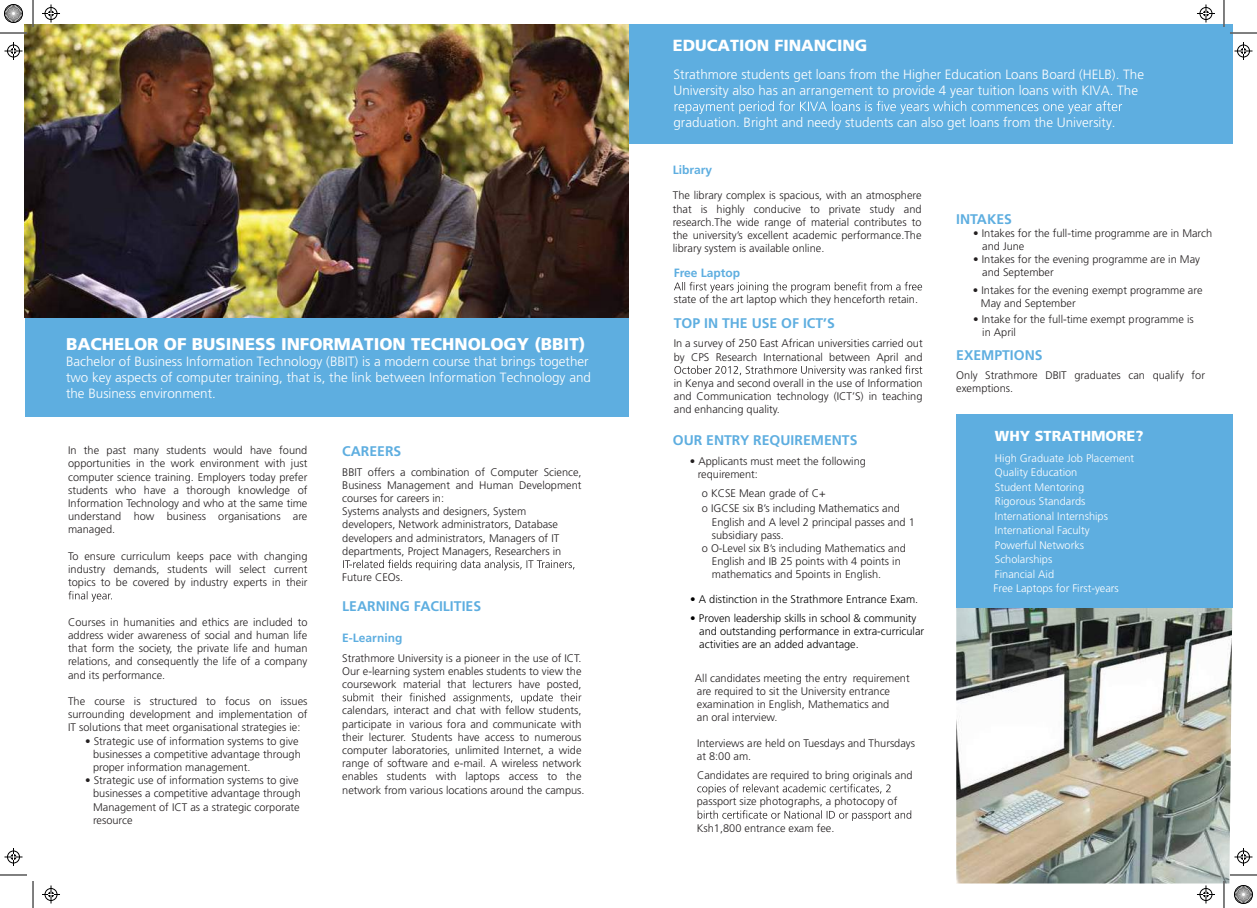
<style>
.page{position:relative;width:1257px;height:908px;background:#fff}
.page>*{position:absolute;margin:0;border:0;box-sizing:border-box;transform-origin:0 0}
.t1{font:900 17px "Frutiger LT Std";color:#fff}
.t2{font:900 16.1px "Frutiger LT Std";color:#fff}
.t3{font:900 14.5px "Frutiger LT Std";color:#fff}
.t4{font:700 14px "Frutiger LT Std";color:#5eaee0}
.t5{font:300 13.4px/16.1px "Frutiger LT Std";color:#fff}
.t6{font:700 12px "Frutiger LT Std";color:#5eaee0}
.t7{font:300 11px/13.2px "Frutiger LT Std";color:#231f20}
.t8{font:300 11px/14.5px "Frutiger LT Std";color:#fff}
.t9{font:300 11px/13.2px "Frutiger LT Std";color:#010101}
</style>
<div class="page">
<div style="left:24px;top:317px;width:604px;height:100px;background:#5eaee0"></div>
<img style="left:24px;top:24px;width:604px;height:293px">
<div style="left:629px;top:24px;width:603px;height:120px;background:#5eaee0"></div>
<svg style="left:68px;top:591px;width:44px;height:11px"></svg>
<svg style="left:343px;top:560px;width:231px;height:10px"></svg>
<svg style="left:343px;top:693px;width:238px;height:10px"></svg>
<svg style="left:674px;top:282px;width:248px;height:11px"></svg>
<svg style="left:674px;top:365px;width:248px;height:11px"></svg>
<svg style="left:697px;top:784px;width:193px;height:10px"></svg>
<svg style="left:697px;top:810px;width:214px;height:11px"></svg>
<img style="left:956px;top:608px;width:276px;height:275px">
<div style="left:956px;top:414px;width:276px;height:194px;background:#5eaee0"></div>
<hr style="left:0;top:32px;width:27px;height:2px;background:#fff">
<hr style="left:1230px;top:32px;width:27px;height:2px;background:#fff">
<hr style="left:1230px;top:874px;width:27px;height:2px;background:#fff">
<hr style="left:32px;top:0;width:2px;height:27px;background:#fff">
<svg style="left:0;top:33px;width:27px;height:1px"></svg>
<svg style="left:1230px;top:33px;width:27px;height:1px"></svg>
<svg style="left:0;top:875px;width:27px;height:1px"></svg>
<svg style="left:1230px;top:875px;width:27px;height:1px"></svg>
<svg style="left:33px;top:0;width:1px;height:27px"></svg>
<svg style="left:33px;top:881px;width:1px;height:27px"></svg>
<svg style="left:1223px;top:0;width:1px;height:27px"></svg>
<svg style="left:1223px;top:881px;width:1px;height:27px"></svg>
<svg style="left:42px;top:4px;width:18px;height:18px"></svg>
<svg style="left:1197px;top:4px;width:18px;height:18px"></svg>
<svg style="left:42px;top:885px;width:18px;height:18px"></svg>
<svg style="left:1197px;top:885px;width:18px;height:18px"></svg>
<svg style="left:4px;top:42px;width:18px;height:18px"></svg>
<svg style="left:4px;top:848px;width:18px;height:18px"></svg>
<svg style="left:1234px;top:42px;width:18px;height:18px"></svg>
<svg style="left:1234px;top:848px;width:18px;height:18px"></svg>
<svg style="left:4px;top:4px;width:19px;height:19px"></svg>
<svg style="left:1234px;top:885px;width:19px;height:19px"></svg>
<svg style="left:674px;top:100px;width:448px;height:14px"></svg>
<h1 class="t1" style="left:66px;top:334px;width:521px">BACHELOR OF BUSINESS INFORMATION TECHNOLOGY (BBIT)</h1>
<p class="t5" style="left:66px;top:354px;width:526px">Bachelor of Business Information Technology (BBIT) is a modern course that brings together two key aspects of computer training, that is, the link between Information Technology and the Business environment.</p>
<p class="t7" style="left:68px;top:444px;width:241px;text-align:justify">In the past many students would have found opportunities in the work environment with just computer science training. Employers today prefer students who have a thorough knowledge of Information Technology and who at the same time understand how business organisations are managed.</p>
<p class="t7" style="left:68px;top:549px;width:241px;text-align:justify">To ensure curriculum keeps pace with changing industry demands, students will select current topics to be covered by industry experts in their</p>
<p class="t7" style="left:68px;top:615px;width:241px;text-align:justify">Courses in humanities and ethics are included to address wider awareness of social and human life that form the society, the private life and human relations, and consequently the life of a company and its performance.</p>
<p class="t7" style="left:68px;top:695px;width:241px;text-align:justify">The course is structured to focus on issues surrounding development and implementation of IT solutions that meet organisational strategies ie:</p>
<p class="t7" style="left:93px;top:734px;width:209px;text-indent:-8px">• Strategic use of information systems to give businesses a competitive advantage through proper information management.</p>
<p class="t7" style="left:93px;top:774px;width:209px;text-indent:-8px">• Strategic use of information systems to give businesses a competitive advantage through Management of ICT as a strategic corporate resource</p>
<p class="t4" style="left:342px;top:443px;width:61px">CAREERS</p>
<p class="t7" style="left:342px;top:465px;width:241px">BBIT offers a combination of Computer Science, Business Management and Human Development courses for careers in:<br>Systems analysts and designers, System developers, Network administrators, Database developers and administrators, Managers of IT departments, Project Managers, Researchers in</p>
<p class="t7" style="left:342px;top:571px;width:62px">Future CEOs.</p>
<p class="t4" style="left:342px;top:598px;width:140px">LEARNING FACILITIES</p>
<p class="t6" style="left:342px;top:631px;width:62px">E-Learning</p>
<p class="t7" style="left:342px;top:651px;width:241px;text-align:justify">Strathmore University is a pioneer in the use of ICT.<br>Our e-learning system enables students to view the coursework material that lecturers have posted,</p>
<p class="t7" style="left:342px;top:704px;width:244px">calendars, interact and chat with fellow students, participate in various fora and communicate with their lecturer. Students have access to numerous computer laboratories, unlimited Internet, a wide range of software and e-mail. A wireless network enables students with laptops access to the network from various locations around the campus.</p>
<h2 class="t2" style="left:673px;top:36px;width:196px">EDUCATION FINANCING</h2>
<p class="t5" style="left:673px;top:84px;width:216px">To h lp ou manage your education</p>
<p class="t5" style="left:954px;top:84px;width:228px">Stra hm re has partnered with Chase</p>
<p class="t5" style="left:673px;top:116px;width:492px">pursuing degrees and diploma at the University. S ude ts can also get loans from the</p>
<p class="t5" style="left:673px;top:66px;width:472px">Strathmore students get loans from the Higher Education Loans Board (HELB). The<br>University also has an arrangement to provide 4 year tuition loans with KIVA. The</p>
<p class="t5" style="left:673px;top:115px;width:444px">graduation. Bright and needy students can also get loans from the University.</p>
<p class="t6" style="left:673px;top:163px;width:41px">Library</p>
<p class="t7" style="left:673px;top:189px;width:250px;text-align:justify">The library complex is spacious, with an atmosphere that is highly conducive to private study and research.The wide range of material contributes to the university’s excellent academic performance.The library system is available online.</p>
<p class="t6" style="left:674px;top:266px;width:68px">Free Laptop</p>
<p class="t7" style="left:674px;top:293px;width:246px">state of the art laptop which they henceforth retain.</p>
<p class="t4" style="left:674px;top:315px;width:163px">TOP IN THE USE OF ICT’S</p>
<p class="t7" style="left:674px;top:337px;width:250px">In a survey of 250 East African universities carried out by CPS Research International between April and</p>
<p class="t7" style="left:674px;top:377px;width:250px;text-align:justify">in Kenya and second overall in the use of Information and Communication technology (ICT’S) in teaching and enhancing quality.</p>
<p class="t4" style="left:673px;top:432px;width:186px">OUR ENTRY REQUIREMENTS</p>
<p class="t7" style="left:698px;top:454px;width:170px;text-indent:-8px">• Applicants must meet the following requirement:</p>
<p class="t7" style="left:702px;top:486px;width:200px;line-height:15.4px">o KCSE Mean grade of C+<br>o IGCSE six B’s including Mathematics and</p>
<p class="t7" style="left:712px;top:515px;width:204px">English and A level 2 principal passes and 1</p>
<p class="t7" style="left:712px;top:528px;width:74px">subsidiary pass.</p>
<p class="t7" style="left:702px;top:542px;width:206px">o O-Level six B’s including Mathematics and</p>
<p class="t7" style="left:712px;top:555px;width:190px">English and IB 25 points with 4 points in</p>
<p class="t7" style="left:712px;top:568px;width:171px">mathematics and 5points in English.</p>
<p class="t9" style="left:690px;top:592px;width:229px">• A distinction in the Strathmore Entrance Exam.</p>
<p class="t9" style="left:699px;top:612px;width:226px;text-indent:-9px">• Proven leadership skills in school &amp; community and outstanding performance in extra-curricular activities are an added advantage.</p>
<p class="t7" style="left:695px;top:671px;width:216px">All candidates meeting the entry requirement are required to sit the University entrance examination in English, Mathematics and<br>an oral interview.</p>
<p class="t7" style="left:697px;top:736px;width:220px">Interviews are held on Tuesdays and Thursdays at 8:00 am.</p>
<p class="t7" style="left:697px;top:769px;width:217px">Candidates are required to bring originals and</p>
<p class="t7" style="left:697px;top:795px;width:202px">passport size photographs, a photocopy of</p>
<p class="t7" style="left:697px;top:821px;width:139px">Ksh1,800 entrance exam fee.</p>
<p class="t4" style="left:956px;top:211px;width:57px">INTAKES</p>
<p class="t7" style="left:982px;top:227px;width:231px;text-indent:-9px">• Intakes for the full-time programme are in March and June</p>
<p class="t7" style="left:982px;top:253px;width:219px;text-indent:-9px">• Intakes for the evening programme are in May and September</p>
<p class="t7" style="left:981px;top:284px;width:223px;text-indent:-8px">• Intakes for the evening exempt programme are<br>May and September</p>
<p class="t7" style="left:982px;top:312px;width:213px;text-indent:-9px">• Intake for the full-time exempt programme is in April</p>
<p class="t4" style="left:956px;top:347px;width:88px">EXEMPTIONS</p>
<p class="t7" style="left:956px;top:369px;width:250px">Only Strathmore DBIT graduates can qualify for exemptions.</p>
<h3 class="t3" style="left:995px;top:428px;width:150px">WHY STRATHMORE?</h3>
<p class="t8" style="left:995px;top:451px;width:141px">High Graduate Job Placement<br>Quality Education<br>Student Mentoring<br>Rigorous Standards<br>International Internships<br>International Faculty<br>Powerful Networks<br>Scholarships<br>Financial Aid</p>
<p class="t8" style="left:993px;top:581px;width:127px">Free Laptops for First-years</p>
</div>
